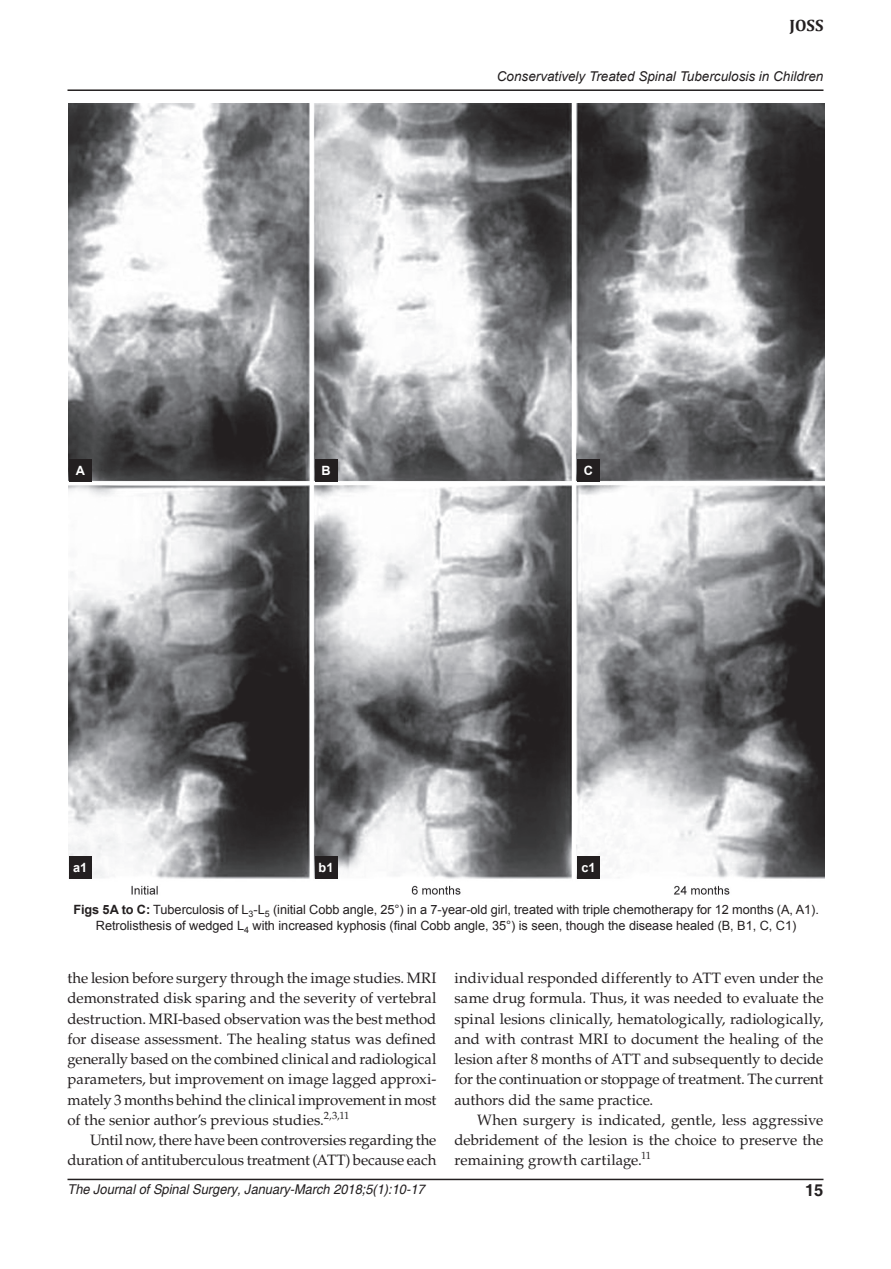
<style>
.page{position:relative;width:891px;height:1269px;background:#fff}
.page>*{position:absolute;margin:0;border:0;box-sizing:border-box;transform-origin:0 0}
.t1{font:700 16.5px "Cambria";color:#231f20}
.t2{font:700 16.5px "Helvetica";color:#231f20}
.t3{font:15px/20.2px "Palatino";letter-spacing:-.005em;color:#231f20;text-align:justify}
.t4{font:italic 13.5px "Helvetica";color:#231f20;scale:.95 1}
.t5{font:italic 13.5px "Arial";color:#231f20}
.t6{font:12.75px/15.8px "Arial";letter-spacing:-.005em;color:#231f20;text-align:center}
.t7{font:700 12.75px "Arial";color:#fff}
.s1{font-weight:700}
</style>
<div class="page">
<hr style="left:68px;top:89px;width:756px;height:2px;background:#231f20">
<hr style="left:68px;top:1179px;width:756px;height:1px;background:#231f20">
<img style="left:69px;top:104px;width:756px;height:791px">
<div style="left:69px;top:856px;width:22px;height:22px;background:#231f20"></div>
<div style="left:69px;top:459px;width:22px;height:22px;background:#231f20"></div>
<div style="left:315px;top:856px;width:22px;height:22px;background:#231f20"></div>
<div style="left:315px;top:459px;width:22px;height:22px;background:#231f20"></div>
<div style="left:577px;top:856px;width:23px;height:22px;background:#231f20"></div>
<div style="left:577px;top:459px;width:23px;height:22px;background:#231f20"></div>
<p class="t1" style="left:789px;top:14px;width:36px">JOSS</p>
<p class="t7" style="left:76px;top:462px;width:11px">A</p>
<p class="t7" style="left:73px;top:859px;width:16px">a1</p>
<p class="t7" style="left:321px;top:462px;width:11px">B</p>
<p class="t7" style="left:319px;top:859px;width:16px">b1</p>
<p class="t5" style="left:497px;top:68px;width:328px">Conservatively Treated Spinal Tuberculosis in Children</p>
<p class="t7" style="left:584px;top:462px;width:11px">C</p>
<p class="t7" style="left:581px;top:859px;width:16px">c1</p>
<p class="t6" style="left:73px;top:902px;width:747px"><span class="s1">Figs 5A to C:</span> Tuberculosis of L<sub>3</sub>-L<sub>5</sub> (initial Cobb angle, 25°) in a 7-year-old girl, treated with triple chemotherapy for 12 months (A, A1).<br>Retrolisthesis of wedged L<sub>4</sub> with increased kyphosis (final Cobb angle, 35°) is seen, though the disease healed (B, B1, C, C1)</p>
<p class="t3" style="left:68px;top:968px;width:371px">the lesion before surgery through the image studies. MRI demonstrated disk sparing and the severity of vertebral destruction. MRI-based observation was the best method for disease assessment. The healing status was defined generally based on the combined clinical and radiological parameters, but improvement on image lagged approxi&shy;mately 3 months behind the clinical improvement in most of the senior author’s previous studies.<sup>2,3,11</sup></p>
<p class="t3" style="left:68px;top:1130px;width:371px;text-align:right">Until now, there have been controversies regarding the duration of antituberculous treatment (ATT) because each</p>
<p class="t3" style="left:454px;top:968px;width:371px">individual responded differently to ATT even under the same drug formula. Thus, it was needed to evaluate the spinal lesions clinically, hematologically, radiologically, and with contrast MRI to document the healing of the lesion after 8 months of ATT and subsequently to decide for the continuation or stoppage of treatment. The current authors did the same practice.</p>
<p class="t3" style="left:454px;top:1110px;width:371px;text-indent:22px">When surgery is indicated, gentle, less aggressive debridement of the lesion is the choice to preserve the remaining growth cartilage.<sup>11</sup></p>
<p class="t4" style="left:68px;top:1181px;width:377px">The Journal of Spinal Surgery, January-March 2018;5(1):10-17</p>
<p class="t2" style="left:805px;top:1180px;width:20px">15</p>
</div>
